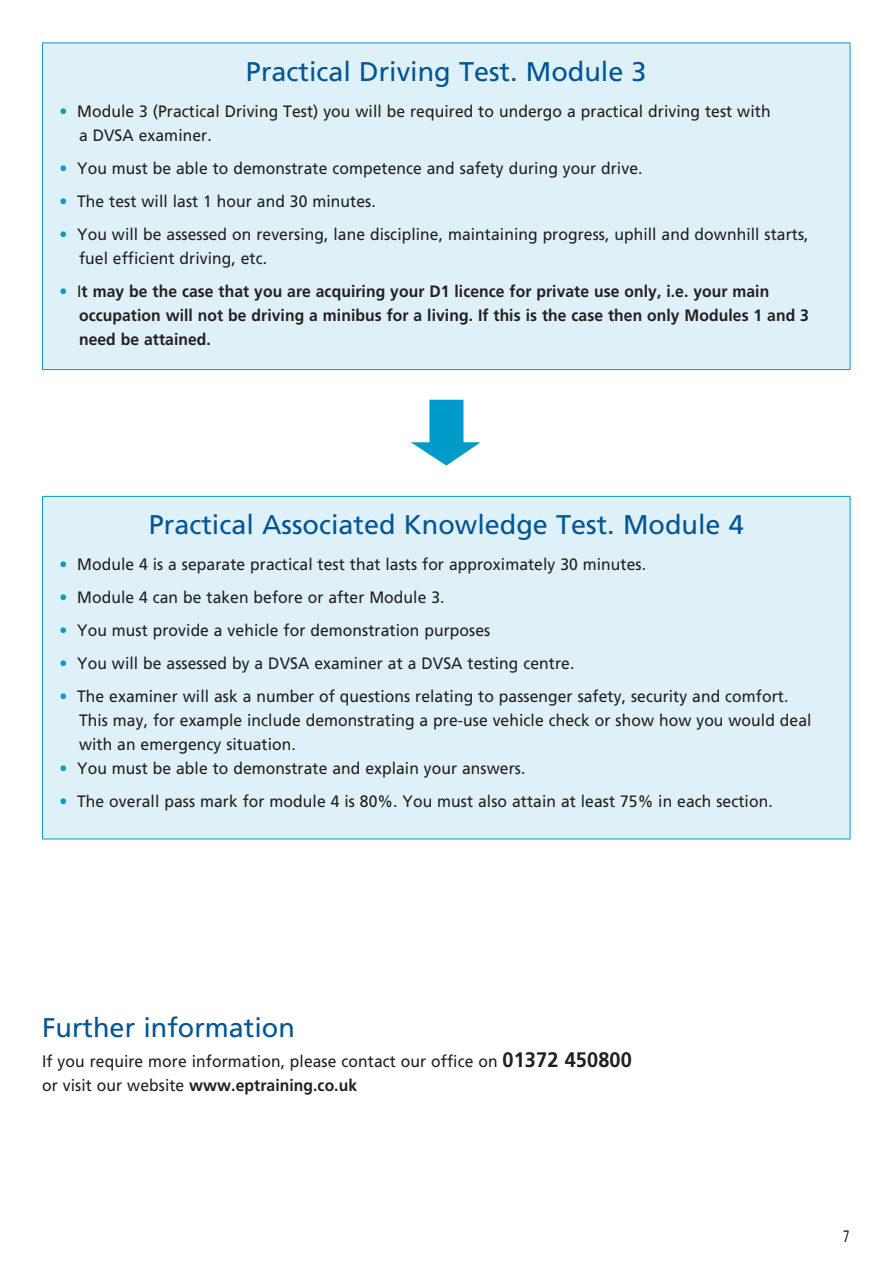
<style>
.page{position:relative;width:893px;height:1263px;background:#fff}
.page>*{position:absolute;margin:0;border:0;box-sizing:border-box;transform-origin:0 0}
.small_heading{font:27px "Frutiger";color:#005595}
.maintext{font:16.5px/24px "Frutiger";letter-spacing:.005em;color:#231f20;scale:.95 1}
.maintext-2{font:700 16.5px "Frutiger";letter-spacing:.005em;color:#231f20;scale:.95 1}
.maintext-3{font:16.5px "Frutiger";letter-spacing:.005em;color:#231f20;scale:.7 1}
.s1{color:#009bc8}
.s2{font-weight:400;color:#009bc8}
.s3{font-weight:400}
.s4{font-weight:700;font-size:21px}
.s5{font-weight:700}
</style>
<div class="page">
<div style="left:43px;top:43px;width:807px;height:327px;background:#dff1f8"></div>
<hr style="left:42px;top:43px;width:808px;height:1px;background:#009bc8">
<hr style="left:42px;top:43px;width:1px;height:326px;background:#009bc8">
<hr style="left:850px;top:43px;width:1px;height:326px;background:#009bc8">
<hr style="left:42px;top:369px;width:808px;height:1px;background:#009bc8">
<div style="left:43px;top:496px;width:807px;height:343px;background:#dff1f8"></div>
<hr style="left:42px;top:496px;width:808px;height:1px;background:#009bc8">
<hr style="left:42px;top:497px;width:1px;height:342px;background:#009bc8">
<hr style="left:850px;top:497px;width:1px;height:342px;background:#009bc8">
<hr style="left:42px;top:839px;width:808px;height:1px;background:#009bc8">
<svg style="left:411px;top:400px;width:69px;height:66px"></svg>
<p class="small_heading" style="left:246px;top:56px;width:402px">Practical Driving Test. Module 3</p>
<p class="maintext" style="left:79px;top:99px;width:729px;text-indent:-19px"><span class="s1">•</span> Module 3 (Practical Driving Test) you will be required to undergo a practical driving test with a DVSA examiner.</p>
<p class="maintext" style="left:60px;top:156px;width:615px"><span class="s1">•</span> You must be able to demonstrate competence and safety during your drive.</p>
<p class="maintext" style="left:60px;top:189px;width:334px"><span class="s1">•</span> The test will last 1 hour and 30 minutes.</p>
<p class="maintext" style="left:79px;top:222px;width:769px;text-indent:-20px"><span class="s1">•</span> You will be assessed on reversing, lane discipline, maintaining progress, uphill and downhill starts, fuel efficient driving, etc.</p>
<p class="maintext-2" style="left:60px;top:281px;width:749px"><span class="s2">•</span> <span class="s3">I</span>t may be the case that you are acquiring your D1 licence for private use only, i.e. your main</p>
<p class="maintext-2" style="left:79px;top:306px;width:770px">occupation will not be driving a minibus for a living. If this is the case then only Modules 1 and 3</p>
<p class="maintext-2" style="left:79px;top:330px;width:140px">need be attained.</p>
<p class="small_heading" style="left:149px;top:509px;width:596px">Practical Associated Knowledge Test. Module 4</p>
<p class="maintext" style="left:60px;top:552px;width:619px"><span class="s1">•</span> Module 4 is a separate practical test that lasts for approximately 30 minutes.</p>
<p class="maintext" style="left:60px;top:585px;width:407px"><span class="s1">•</span> Module 4 can be taken before or after Module 3.</p>
<p class="maintext" style="left:60px;top:618px;width:455px"><span class="s1">•</span> You must provide a vehicle for demonstration purposes</p>
<p class="maintext" style="left:60px;top:651px;width:543px"><span class="s1">•</span> You will be assessed by a DVSA examiner at a DVSA testing centre.</p>
<p class="maintext" style="left:60px;top:684px;width:769px"><span class="s1">•</span> The examiner will ask a number of questions relating to passenger safety, security and comfort.</p>
<p class="maintext" style="left:79px;top:708px;width:772px">This may, for example include demonstrating a pre-use vehicle check or show how you would deal with an emergency situation.</p>
<p class="maintext" style="left:60px;top:756px;width:492px"><span class="s1">•</span> You must be able to demonstrate and explain your answers.</p>
<p class="maintext" style="left:60px;top:789px;width:752px"><span class="s1">•</span> The overall pass mark for module 4 is 80%. You must also attain at least 75% in each section.</p>
<p class="small_heading" style="left:42px;top:1012px;width:254px">Further information</p>
<p class="maintext" style="left:42px;top:1049px;width:622px">If you require more information, please contact our office on <span class="s4">01372 450800 </span>or visit our website <span class="s5">www.eptraining.co.uk</span></p>
<p class="maintext-3" style="left:843px;top:1226px;width:11px">7</p>
</div>
